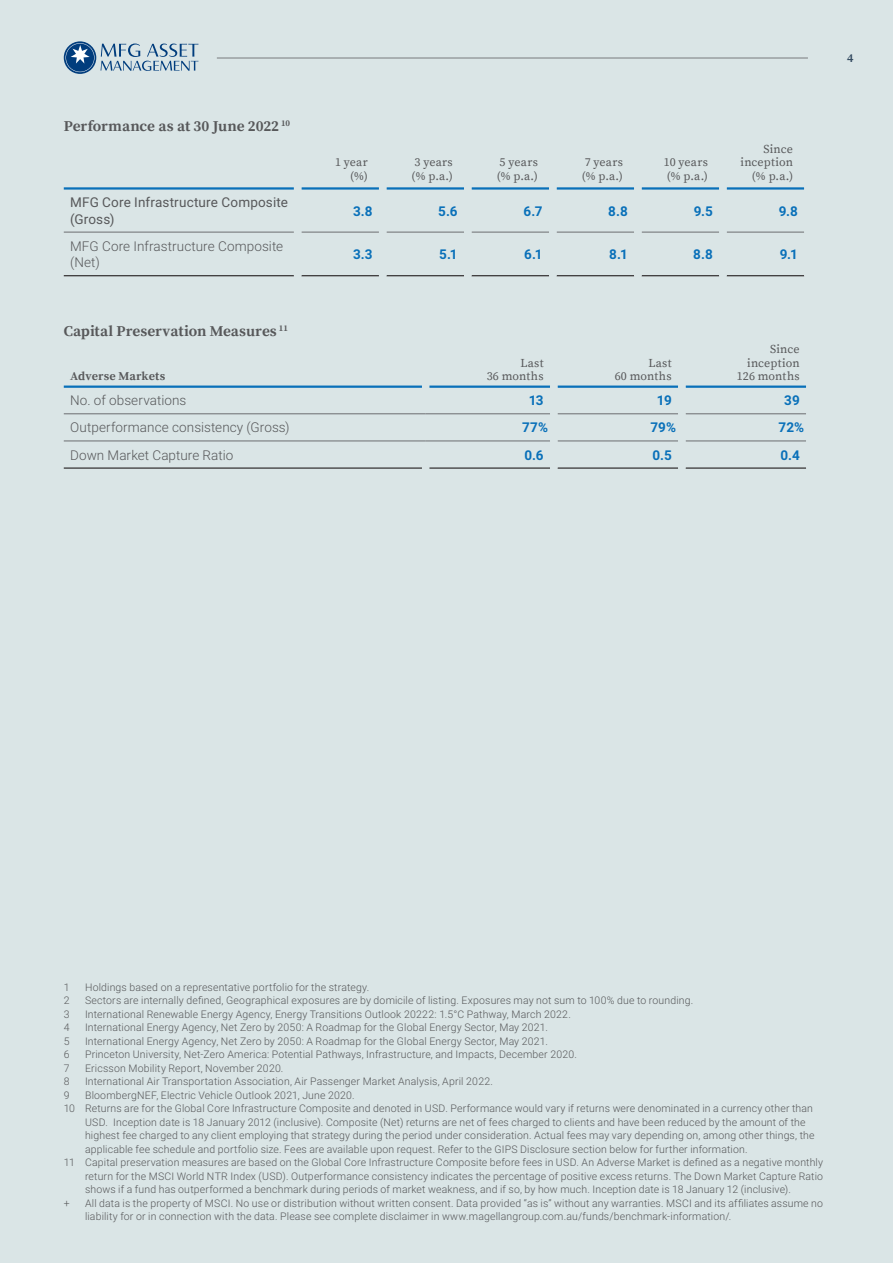
<style>
.page{position:relative;width:893px;height:1263px;background:#dae5e6}
.page>*{position:absolute;margin:0;border:0;box-sizing:border-box;transform-origin:0 0}
.H5_Heading_L5_Diagra{font:700 15px "Source Serif Pro";letter-spacing:-.005em;color:#57585a}
.TB1_Table_body__L{font:300 13.5px/16.5px "Roboto";letter-spacing:.005em;color:#57585a}
.TB20_Table_body_BOLD{font:700 13.5px "Roboto";color:#0970b9}
.TB1_Table_body__L-2{font:13.5px/16.5px "Roboto";letter-spacing:.01em;color:#57585a}
.TH1_Table_heading__R{font:12px/13.5px "Source Serif Pro";letter-spacing:.015em;color:#57585a;text-align:right}
.TH1_Table_heading__L{font:700 12px "Source Serif Pro";letter-spacing:.005em;color:#57585a}
.t1{font:700 12px "Source Serif Pro";color:#344b61}
.FN_Footnote_LAST{font:300 10.5px/13.5px "Roboto";letter-spacing:.015em;color:#57585a}
</style>
<div class="page">
<hr style="left:217px;top:58px;width:591px;height:1px;background:#787a7d">
<svg style="left:64px;top:41px;width:32px;height:33px"></svg>
<svg style="left:66px;top:43px;width:29px;height:29px"></svg>
<svg style="left:101px;top:44px;width:97px;height:27px"></svg>
<hr style="left:64px;top:232px;width:230px;height:1px;background:#6c6d70">
<hr style="left:301px;top:232px;width:78px;height:1px;background:#6c6d70">
<hr style="left:386px;top:232px;width:78px;height:1px;background:#6c6d70">
<hr style="left:471px;top:232px;width:78px;height:1px;background:#6c6d70">
<hr style="left:557px;top:232px;width:77px;height:1px;background:#6c6d70">
<hr style="left:642px;top:232px;width:77px;height:1px;background:#6c6d70">
<hr style="left:727px;top:232px;width:77px;height:1px;background:#6c6d70">
<hr style="left:64px;top:187px;width:230px;height:3px;background:#0970b9">
<hr style="left:64px;top:275px;width:230px;height:1px;background:#231f20">
<hr style="left:301px;top:187px;width:78px;height:3px;background:#0970b9">
<hr style="left:386px;top:187px;width:78px;height:3px;background:#0970b9">
<hr style="left:471px;top:187px;width:78px;height:3px;background:#0970b9">
<hr style="left:557px;top:187px;width:77px;height:3px;background:#0970b9">
<hr style="left:642px;top:187px;width:77px;height:3px;background:#0970b9">
<hr style="left:727px;top:187px;width:77px;height:3px;background:#0970b9">
<hr style="left:301px;top:275px;width:78px;height:1px;background:#231f20">
<hr style="left:386px;top:275px;width:78px;height:1px;background:#231f20">
<hr style="left:471px;top:275px;width:78px;height:1px;background:#231f20">
<hr style="left:557px;top:275px;width:77px;height:1px;background:#231f20">
<hr style="left:642px;top:275px;width:77px;height:1px;background:#231f20">
<hr style="left:727px;top:275px;width:77px;height:1px;background:#231f20">
<hr style="left:64px;top:385px;width:358px;height:3px;background:#0970b9">
<hr style="left:64px;top:467px;width:358px;height:2px;background:#231f20">
<hr style="left:64px;top:441px;width:362px;height:1px;background:#6c6d70">
<hr style="left:426px;top:441px;width:124px;height:1px;background:#6c6d70">
<hr style="left:557px;top:441px;width:121px;height:1px;background:#6c6d70">
<hr style="left:686px;top:441px;width:120px;height:1px;background:#6c6d70">
<hr style="left:64px;top:413px;width:362px;height:1px;background:#6c6d70">
<hr style="left:426px;top:413px;width:124px;height:1px;background:#6c6d70">
<hr style="left:557px;top:413px;width:121px;height:1px;background:#6c6d70">
<hr style="left:686px;top:413px;width:120px;height:1px;background:#6c6d70">
<hr style="left:429px;top:385px;width:121px;height:3px;background:#0970b9">
<hr style="left:557px;top:385px;width:121px;height:3px;background:#0970b9">
<hr style="left:686px;top:385px;width:120px;height:3px;background:#0970b9">
<hr style="left:429px;top:467px;width:121px;height:2px;background:#231f20">
<hr style="left:557px;top:467px;width:121px;height:2px;background:#231f20">
<hr style="left:686px;top:467px;width:120px;height:2px;background:#231f20">
<p class="H5_Heading_L5_Diagra" style="left:64px;top:118px;width:228px">Performance as at 30 June 2022 <sup>10</sup></p>
<p class="TH1_Table_heading__R" style="left:335px;top:156px;width:34px">1 year (%)</p>
<p class="TH1_Table_heading__R" style="left:412px;top:156px;width:43px;text-align:left">3 years (% p.a.)</p>
<p class="TH1_Table_heading__R" style="left:497px;top:156px;width:43px;text-align:left">5 years (% p.a.)</p>
<p class="TH1_Table_heading__R" style="left:582px;top:156px;width:43px;text-align:left">7 years (% p.a.)</p>
<p class="TH1_Table_heading__R" style="left:664px;top:156px;width:46px;text-align:left">10 years (% p.a.)</p>
<p class="TH1_Table_heading__R" style="left:740px;top:143px;width:54px">Since inception (% p.a.)</p>
<p class="TB1_Table_body__L-2" style="left:70px;top:194px;width:219px">MFG Core Infrastructure Composite (Gross)</p>
<p class="TB20_Table_body_BOLD" style="left:353px;top:201px;width:21px">3.8</p>
<p class="TB20_Table_body_BOLD" style="left:438px;top:201px;width:21px">5.6</p>
<p class="TB20_Table_body_BOLD" style="left:524px;top:201px;width:21px">6.7</p>
<p class="TB20_Table_body_BOLD" style="left:608px;top:201px;width:21px">8.8</p>
<p class="TB20_Table_body_BOLD" style="left:694px;top:201px;width:21px">9.5</p>
<p class="TB20_Table_body_BOLD" style="left:779px;top:201px;width:21px">9.8</p>
<p class="TB1_Table_body__L" style="left:70px;top:237px;width:214px">MFG Core Infrastructure Composite (Net)</p>
<p class="TB20_Table_body_BOLD" style="left:353px;top:245px;width:21px">3.3</p>
<p class="TB20_Table_body_BOLD" style="left:439px;top:245px;width:20px">5.1</p>
<p class="TB20_Table_body_BOLD" style="left:524px;top:245px;width:20px">6.1</p>
<p class="TB20_Table_body_BOLD" style="left:609px;top:245px;width:20px">8.1</p>
<p class="TB20_Table_body_BOLD" style="left:693px;top:245px;width:21px">8.8</p>
<p class="TB20_Table_body_BOLD" style="left:780px;top:245px;width:20px">9.1</p>
<p class="H5_Heading_L5_Diagra" style="left:64px;top:322px;width:226px">Capital Preservation Measures <sup>11</sup></p>
<p class="TH1_Table_heading__L" style="left:70px;top:369px;width:97px">Adverse Markets</p>
<p class="TH1_Table_heading__R" style="left:487px;top:356px;width:58px">Last<br>36 months</p>
<p class="TH1_Table_heading__R" style="left:615px;top:356px;width:58px">Last<br>60 months</p>
<p class="TH1_Table_heading__R" style="left:770px;top:343px;width:31px">Since</p>
<p class="TH1_Table_heading__R" style="left:747px;top:356px;width:54px">inception</p>
<p class="TH1_Table_heading__R" style="left:737px;top:370px;width:64px">126 months</p>
<p class="TB1_Table_body__L" style="left:70px;top:392px;width:118px">No. of observations</p>
<p class="TB20_Table_body_BOLD" style="left:529px;top:391px;width:16px">13</p>
<p class="TB20_Table_body_BOLD" style="left:657px;top:391px;width:16px">19</p>
<p class="TB20_Table_body_BOLD" style="left:784px;top:391px;width:17px">39</p>
<p class="TB1_Table_body__L" style="left:70px;top:419px;width:221px">Outperformance consistency (Gross)</p>
<p class="TB20_Table_body_BOLD" style="left:522px;top:418px;width:27px">77%</p>
<p class="TB20_Table_body_BOLD" style="left:651px;top:418px;width:27px">79%</p>
<p class="TB20_Table_body_BOLD" style="left:778px;top:418px;width:27px">72%</p>
<p class="TB1_Table_body__L" style="left:70px;top:446px;width:165px">Down Market Capture Ratio</p>
<p class="TB20_Table_body_BOLD" style="left:524px;top:445px;width:21px">0.6</p>
<p class="TB20_Table_body_BOLD" style="left:652px;top:445px;width:21px">0.5</p>
<p class="TB20_Table_body_BOLD" style="left:780px;top:445px;width:21px">0.4</p>
<p class="t1" style="left:847px;top:51px;width:8px">4</p>
<p class="FN_Footnote_LAST" style="left:64px;top:980px;width:7px">1</p>
<p class="FN_Footnote_LAST" style="left:85px;top:980px;width:286px">Holdings based on a representative portfolio for the strategy.</p>
<p class="FN_Footnote_LAST" style="left:64px;top:993px;width:7px">2</p>
<p class="FN_Footnote_LAST" style="left:85px;top:993px;width:610px">Sectors are internally defined, Geographical exposures are by domicile of listing. Exposures may not sum to 100% due to rounding.</p>
<p class="FN_Footnote_LAST" style="left:64px;top:1007px;width:7px">3</p>
<p class="FN_Footnote_LAST" style="left:85px;top:1007px;width:487px">International Renewable Energy Agency, Energy Transitions Outlook 20222: 1.5°C Pathway, March 2022.</p>
<p class="FN_Footnote_LAST" style="left:64px;top:1020px;width:7px">4</p>
<p class="FN_Footnote_LAST" style="left:85px;top:1020px;width:464px">International Energy Agency, Net Zero by 2050: A Roadmap for the Global Energy Sector, May 2021.</p>
<p class="FN_Footnote_LAST" style="left:64px;top:1034px;width:7px">5</p>
<p class="FN_Footnote_LAST" style="left:85px;top:1034px;width:464px">International Energy Agency, Net Zero by 2050: A Roadmap for the Global Energy Sector, May 2021.</p>
<p class="FN_Footnote_LAST" style="left:64px;top:1047px;width:7px">6</p>
<p class="FN_Footnote_LAST" style="left:85px;top:1047px;width:493px">Princeton University, Net-Zero America: Potential Pathways, Infrastructure, and Impacts, December 2020.</p>
<p class="FN_Footnote_LAST" style="left:64px;top:1061px;width:7px">7</p>
<p class="FN_Footnote_LAST" style="left:85px;top:1061px;width:200px">Ericsson Mobility Report, November 2020.</p>
<p class="FN_Footnote_LAST" style="left:64px;top:1074px;width:7px">8</p>
<p class="FN_Footnote_LAST" style="left:85px;top:1074px;width:410px">International Air Transportation Association, Air Passenger Market Analysis, April 2022.</p>
<p class="FN_Footnote_LAST" style="left:64px;top:1088px;width:7px">9</p>
<p class="FN_Footnote_LAST" style="left:85px;top:1088px;width:271px">BloombergNEF, Electric Vehicle Outlook 2021, June 2020.</p>
<p class="FN_Footnote_LAST" style="left:85px;top:1101px;width:731px;text-indent:-21px">10 Returns are for the Global Core Infrastructure Composite and denoted in USD. Performance would vary if returns were denominated in a currency other than USD. Inception date is 18 January 2012 (inclusive). Composite (Net) returns are net of fees charged to clients and have been reduced by the amount of the highest fee charged to any client employing that strategy during the period under consideration. Actual fees may vary depending on, among other things, the applicable fee schedule and portfolio size. Fees are available upon request. Refer to the GIPS Disclosure section below for further information.</p>
<p class="FN_Footnote_LAST" style="left:85px;top:1155px;width:740px;text-align:justify;text-indent:-21px">11 Capital preservation measures are based on the Global Core Infrastructure Composite before fees in USD. An Adverse Market is defined as a negative monthly return for the MSCI World NTR Index (USD). Outperformance consistency indicates the percentage of positive excess returns. The Down Market Capture Ratio shows if a fund has outperformed a benchmark during periods of market weakness, and if so, by how much. Inception date is 18 January 12 (inclusive).</p>
<p class="FN_Footnote_LAST" style="left:64px;top:1196px;width:7px">+</p>
<p class="FN_Footnote_LAST" style="left:85px;top:1196px;width:739px">All data is the property of MSCI. No use or distribution without written consent. Data provided “as is” without any warranties. MSCI and its affiliates assume no liability for or in connection with the data. Please see complete disclaimer in www.magellangroup.com.au/funds/benchmark-information/.</p>
</div>
